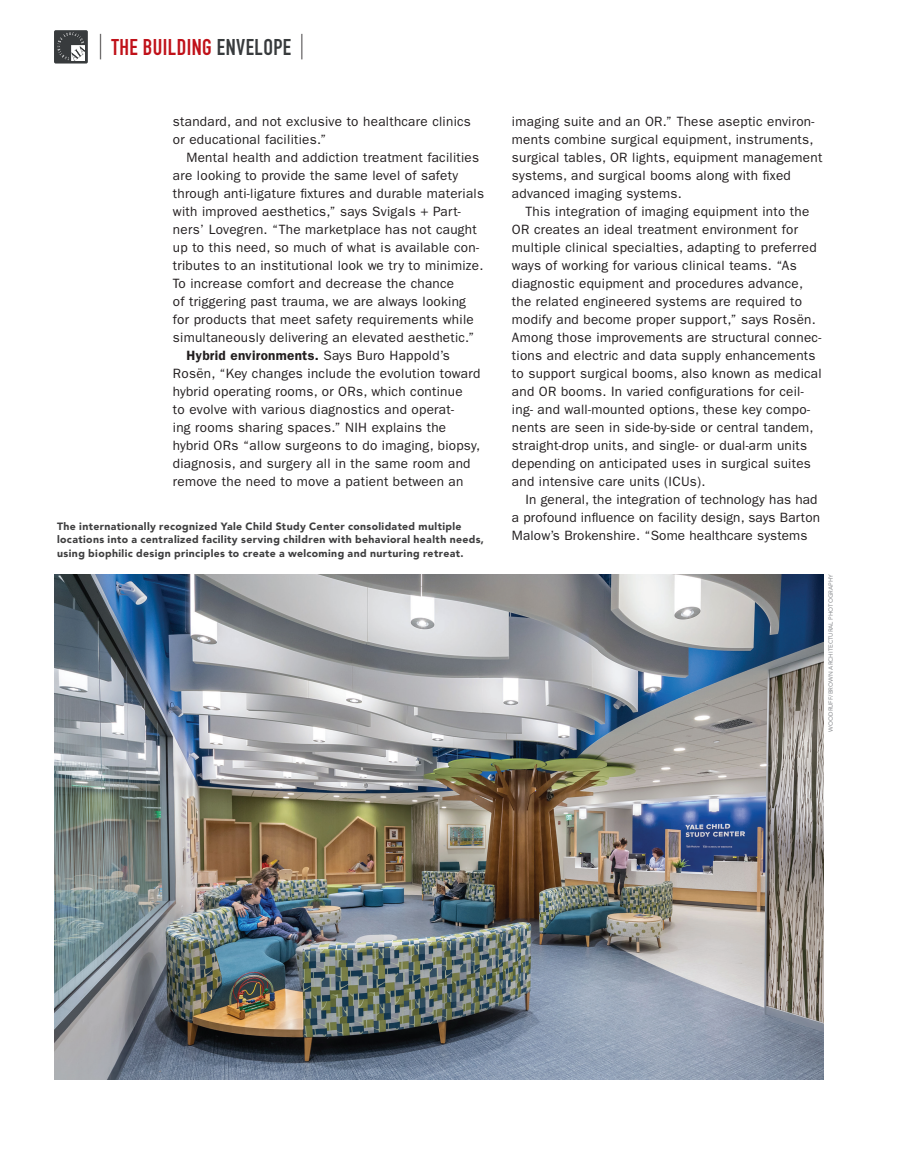
<style>
.page{position:relative;width:905px;height:1161px;background:#fff}
.page>*{position:absolute;margin:0;border:0;box-sizing:border-box;transform-origin:0 0}
.t1{font:700 22.5px "DIN Condensed";letter-spacing:.02em;color:#c01119}
.Body_Copy{font:13.5px/18px "ITC Franklin Gothic Std";letter-spacing:.02em;color:#231f20}
.Photo_Caption{font:900 10.5px/13.5px "Avenir LT Std";letter-spacing:.035em;color:#3e3e3f}
.Photo_Credit{font:500 6px "Avenir LT Std";color:#939598}
.s1{font-family:"ITC Franklin Gothic Std Bk X Cp";font-weight:400;font-size:25.5px;color:#231f20}
.s2{color:#383b3d}
.s3{font-weight:600}
</style>
<div class="page">
<div style="left:54px;top:30px;width:34px;height:34px;background:#383b3d;border-radius:2px"></div>
<img style="left:57px;top:33px;width:28px;height:27px">
<img style="left:54px;top:574px;width:770px;height:506px">
<p class="t1" style="left:98px;top:32px;width:209px"><span class="s1">|</span> THE BUILDING <span class="s2">ENVELOPE</span> <span class="s1">|</span></p>
<p class="Body_Copy" style="left:173px;top:113px;width:299px">standard, and not exclusive to healthcare clinics or educational facilities.”</p>
<p class="Body_Copy" style="left:173px;top:149px;width:313px;text-indent:14px">Mental health and addiction treatment facilities are looking to provide the same level of safety through anti-ligature fixtures and durable materials with improved aesthetics,” says Svigals + Part&shy;ners’ Lovegren. “The marketplace has not caught up to this need, so much of what is available con&shy;tributes to an institutional look we try to minimize.<br>To increase comfort and decrease the chance<br>of triggering past trauma, we are always looking for products that meet safety requirements while simultaneously delivering an elevated aesthetic.”</p>
<p class="Body_Copy" style="left:173px;top:347px;width:309px;text-indent:14px"><span class="s3">Hybrid environments.</span> Says Buro Happold’s Rosën, “Key changes include the evolution toward hybrid operating rooms, or ORs, which continue<br>to evolve with various diagnostics and operat-<br>ing rooms sharing spaces.” NIH explains the hybrid ORs “allow surgeons to do imaging, biopsy, diagnosis, and surgery all in the same room and remove the need to move a patient between an</p>
<p class="Photo_Caption" style="left:57px;top:519px;width:428px">The internationally recognized Yale Child Study Center consolidated multiple locations into a centralized facility serving children with behavioral health needs, using biophilic design principles to create a welcoming and nurturing retreat.</p>
<p class="Body_Copy" style="left:512px;top:113px;width:312px">imaging suite and an OR.” These aseptic environ&shy;ments combine surgical equipment, instruments, surgical tables, OR lights, equipment management systems, and surgical booms along with fixed advanced imaging systems.</p>
<p class="Body_Copy" style="left:512px;top:203px;width:311px;text-indent:14px">This integration of imaging equipment into the OR creates an ideal treatment environment for multiple clinical specialties, adapting to preferred ways of working for various clinical teams. “As diagnostic equipment and procedures advance, the related engineered systems are required to modify and become proper support,” says Rosën.<br>Among those improvements are structural connec&shy;tions and electric and data supply enhancements to support surgical booms, also known as medical and OR booms. In varied configurations for ceil&shy;ing- and wall-mounted options, these key compo&shy;nents are seen in side-by-side or central tandem, straight-drop units, and single- or dual-arm units depending on anticipated uses in surgical suites and intensive care units (ICUs).</p>
<p class="Body_Copy" style="left:512px;top:491px;width:310px;text-indent:14px">In general, the integration of technology has had a profound influence on facility design, says Barton<br>Malow’s Brokenshire. “Some healthcare systems</p>
<p class="Photo_Credit" style="left:827px;top:732px;width:159px;rotate:-90deg">WOODRUFF/BROWN ARCHITECTURAL PHOTOGRAPHY</p>
</div>
